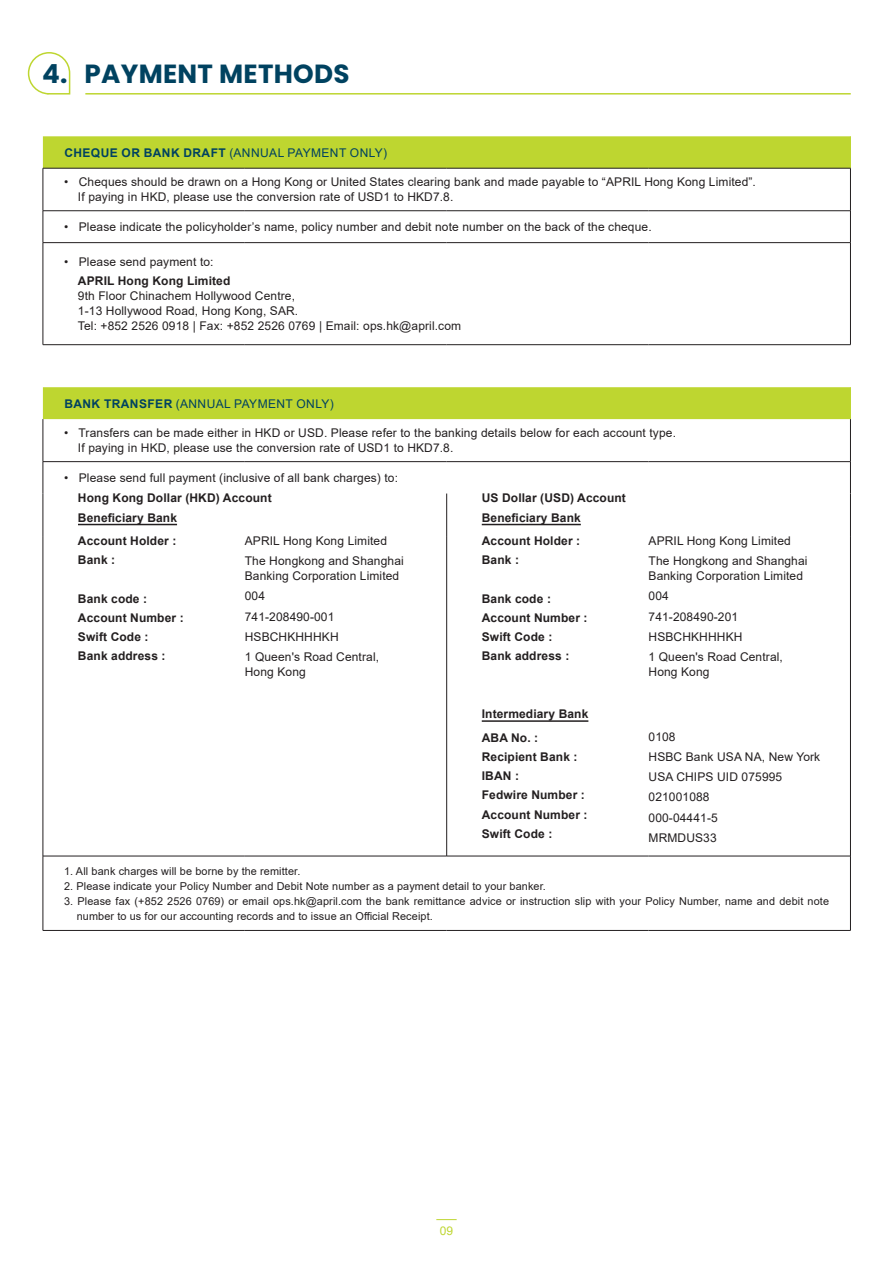
<style>
.page{position:relative;width:893px;height:1263px;background:#fff}
.page>*{position:absolute;margin:0;border:0;box-sizing:border-box;transform-origin:0 0}
.t1{font:700 26.25px "Poppins";letter-spacing:.01em;color:#004260}
.t2{font:12px/15px "Arial";letter-spacing:.01em;color:#231f20}
.t3{font:700 12px "Arial";letter-spacing:.01em;color:#231f20}
.t4{font:12px "Arial";letter-spacing:.035em;color:#004260}
.t5{font:12px "Arial";color:#bed630}
.t6{font:10.8px/15px "Arial";letter-spacing:.01em;color:#231f20}
.s1{font-weight:700}
</style>
<div class="page">
<svg style="left:436px;top:1219px;width:21px;height:1px"></svg>
<div style="left:28px;top:52px;width:42px;height:43px;border:2px solid #bed630;border-radius:20px"></div>
<hr style="left:85px;top:93px;width:766px;height:2px;background:#bed630">
<svg style="left:43px;top:136px;width:807px;height:283px"></svg>
<hr style="left:850px;top:136px;width:1px;height:32px;background:#bed630">
<hr style="left:850px;top:387px;width:1px;height:32px;background:#bed630">
<hr style="left:43px;top:168px;width:202px;height:1px;background:#231f20">
<hr style="left:245px;top:168px;width:202px;height:1px;background:#231f20">
<hr style="left:447px;top:168px;width:202px;height:1px;background:#231f20">
<hr style="left:649px;top:168px;width:201px;height:1px;background:#231f20">
<hr style="left:43px;top:210px;width:202px;height:1px;background:#231f20">
<hr style="left:245px;top:210px;width:202px;height:1px;background:#231f20">
<hr style="left:447px;top:210px;width:202px;height:1px;background:#231f20">
<hr style="left:649px;top:210px;width:201px;height:1px;background:#231f20">
<hr style="left:43px;top:242px;width:202px;height:1px;background:#231f20">
<hr style="left:245px;top:242px;width:202px;height:1px;background:#231f20">
<hr style="left:447px;top:242px;width:202px;height:1px;background:#231f20">
<hr style="left:649px;top:242px;width:201px;height:1px;background:#231f20">
<hr style="left:43px;top:344px;width:202px;height:1px;background:#231f20">
<hr style="left:245px;top:344px;width:202px;height:1px;background:#231f20">
<hr style="left:447px;top:344px;width:202px;height:1px;background:#231f20">
<hr style="left:649px;top:344px;width:201px;height:1px;background:#231f20">
<hr style="left:43px;top:536px;width:1px;height:320px;background:#231f20">
<hr style="left:446px;top:536px;width:1px;height:320px;background:#231f20">
<hr style="left:43px;top:856px;width:1px;height:74px;background:#231f20">
<hr style="left:446px;top:493px;width:1px;height:43px;background:#231f20">
<hr style="left:850px;top:536px;width:1px;height:320px;background:#231f20">
<hr style="left:43px;top:461px;width:202px;height:1px;background:#231f20">
<hr style="left:245px;top:461px;width:202px;height:1px;background:#231f20">
<hr style="left:447px;top:461px;width:202px;height:1px;background:#231f20">
<hr style="left:649px;top:461px;width:201px;height:1px;background:#231f20">
<hr style="left:43px;top:856px;width:202px;height:1px;background:#231f20">
<hr style="left:245px;top:856px;width:202px;height:1px;background:#231f20">
<hr style="left:447px;top:856px;width:202px;height:1px;background:#231f20">
<hr style="left:649px;top:856px;width:201px;height:1px;background:#231f20">
<hr style="left:850px;top:856px;width:1px;height:74px;background:#231f20">
<hr style="left:43px;top:930px;width:202px;height:1px;background:#231f20">
<hr style="left:245px;top:930px;width:202px;height:1px;background:#231f20">
<hr style="left:447px;top:930px;width:202px;height:1px;background:#231f20">
<hr style="left:649px;top:930px;width:201px;height:1px;background:#231f20">
<hr style="left:43px;top:419px;width:1px;height:43px;background:#231f20">
<hr style="left:850px;top:419px;width:1px;height:43px;background:#231f20">
<hr style="left:43px;top:462px;width:1px;height:31px;background:#231f20">
<hr style="left:850px;top:462px;width:1px;height:31px;background:#231f20">
<hr style="left:43px;top:493px;width:1px;height:43px;background:#231f20">
<hr style="left:850px;top:493px;width:1px;height:43px;background:#231f20">
<hr style="left:43px;top:168px;width:1px;height:43px;background:#231f20">
<hr style="left:850px;top:168px;width:1px;height:43px;background:#231f20">
<hr style="left:43px;top:211px;width:1px;height:32px;background:#231f20">
<hr style="left:850px;top:211px;width:1px;height:32px;background:#231f20">
<hr style="left:43px;top:243px;width:1px;height:102px;background:#231f20">
<hr style="left:850px;top:243px;width:1px;height:102px;background:#231f20">
<hr style="left:78px;top:524px;width:99px;height:1px;background:#231f20">
<hr style="left:482px;top:524px;width:99px;height:1px;background:#231f20">
<hr style="left:482px;top:720px;width:106px;height:2px;background:#231f20">
<p class="t1" style="left:42px;top:59px;width:309px">4. PAYMENT METHODS</p>
<p class="t4" style="left:64px;top:144px;width:324px"><span class="s1">CHEQUE OR BANK DRAFT</span> (ANNUAL PAYMENT ONLY)</p>
<p class="t2" style="left:64px;top:175px;width:693px">• Cheques should be drawn on a Hong Kong or United States clearing bank and made payable to “APRIL Hong Kong Limited”.</p>
<p class="t2" style="left:78px;top:190px;width:377px">If paying in HKD, please use the conversion rate of USD1 to HKD7.8.</p>
<p class="t2" style="left:64px;top:219px;width:589px">• Please indicate the policyholder’s name, policy number and debit note number on the back of the cheque.</p>
<p class="t2" style="left:64px;top:254px;width:151px">• Please send payment to:</p>
<p class="t3" style="left:78px;top:272px;width:154px">APRIL Hong Kong Limited</p>
<p class="t2" style="left:78px;top:288px;width:219px">9th Floor Chinachem Hollywood Centre,</p>
<p class="t2" style="left:78px;top:303px;width:222px">1-13 Hollywood Road, Hong Kong, SAR.</p>
<p class="t2" style="left:78px;top:318px;width:385px">Tel: +852 2526 0918 | Fax: +852 2526 0769 | Email: ops.hk@april.com</p>
<p class="t4" style="left:64px;top:395px;width:271px"><span class="s1">BANK TRANSFER</span> (ANNUAL PAYMENT ONLY)</p>
<p class="t2" style="left:64px;top:425px;width:613px">• Transfers can be made either in HKD or USD. Please refer to the banking details below for each account type.</p>
<p class="t2" style="left:78px;top:440px;width:377px">If paying in HKD, please use the conversion rate of USD1 to HKD7.8.</p>
<p class="t2" style="left:64px;top:470px;width:335px">• Please send full payment (inclusive of all bank charges) to:</p>
<p class="t3" style="left:78px;top:490px;width:195px">Hong Kong Dollar (HKD) Account</p>
<p class="t3" style="left:78px;top:509px;width:101px">Beneficiary Bank</p>
<p class="t3" style="left:482px;top:490px;width:146px">US Dollar (USD) Account</p>
<p class="t3" style="left:482px;top:509px;width:101px">Beneficiary Bank</p>
<p class="t3" style="left:78px;top:532px;width:100px">Account Holder :</p>
<p class="t3" style="left:78px;top:551px;width:39px">Bank :</p>
<p class="t3" style="left:78px;top:590px;width:71px">Bank code :</p>
<p class="t3" style="left:78px;top:609px;width:107px">Account Number :</p>
<p class="t3" style="left:78px;top:628px;width:72px">Swift Code :</p>
<p class="t3" style="left:78px;top:648px;width:89px">Bank address :</p>
<p class="t2" style="left:245px;top:533px;width:144px">APRIL Hong Kong Limited</p>
<p class="t2" style="left:245px;top:553px;width:160px">The Hongkong and Shanghai<br>Banking Corporation Limited</p>
<p class="t2" style="left:245px;top:589px;width:22px">004</p>
<p class="t2" style="left:245px;top:609px;width:91px">741-208490-001</p>
<p class="t2" style="left:245px;top:629px;width:95px">HSBCHKHHHKH</p>
<p class="t2" style="left:245px;top:650px;width:136px">1 Queen's Road Central,<br>Hong Kong</p>
<p class="t3" style="left:482px;top:532px;width:100px">Account Holder :</p>
<p class="t3" style="left:482px;top:551px;width:39px">Bank :</p>
<p class="t3" style="left:482px;top:590px;width:71px">Bank code :</p>
<p class="t3" style="left:482px;top:609px;width:107px">Account Number :</p>
<p class="t3" style="left:482px;top:628px;width:72px">Swift Code :</p>
<p class="t3" style="left:482px;top:648px;width:89px">Bank address :</p>
<p class="t3" style="left:482px;top:705px;width:108px">Intermediary Bank</p>
<p class="t3" style="left:482px;top:729px;width:58px">ABA No. :</p>
<p class="t3" style="left:482px;top:748px;width:97px">Recipient Bank :</p>
<p class="t3" style="left:482px;top:767px;width:39px">IBAN :</p>
<p class="t3" style="left:482px;top:787px;width:105px">Fedwire Number :</p>
<p class="t3" style="left:482px;top:806px;width:107px">Account Number :</p>
<p class="t3" style="left:482px;top:825px;width:72px">Swift Code :</p>
<p class="t2" style="left:649px;top:533px;width:144px">APRIL Hong Kong Limited</p>
<p class="t2" style="left:649px;top:553px;width:160px">The Hongkong and Shanghai<br>Banking Corporation Limited</p>
<p class="t2" style="left:649px;top:589px;width:22px">004</p>
<p class="t2" style="left:649px;top:609px;width:91px">741-208490-201</p>
<p class="t2" style="left:649px;top:629px;width:95px">HSBCHKHHHKH</p>
<p class="t2" style="left:649px;top:650px;width:136px">1 Queen's Road Central,<br>Hong Kong</p>
<p class="t2" style="left:649px;top:729px;width:29px">0108</p>
<p class="t2" style="left:649px;top:749px;width:173px">HSBC Bank USA NA, New York</p>
<p class="t2" style="left:649px;top:769px;width:135px">USA CHIPS UID 075995</p>
<p class="t2" style="left:649px;top:790px;width:63px">021001088</p>
<p class="t2" style="left:649px;top:810px;width:71px">000-04441-5</p>
<p class="t2" style="left:649px;top:830px;width:70px">MRMDUS33</p>
<p class="t6" style="left:64px;top:863px;width:238px">1. All bank charges will be borne by the remitter.</p>
<p class="t6" style="left:64px;top:878px;width:483px">2. Please indicate your Policy Number and Debit Note number as a payment detail to your banker.</p>
<p class="t6" style="left:77px;top:893px;width:754px;text-indent:-13px">3. Please fax (+852 2526 0769) or email ops.hk@april.com the bank remittance advice or instruction slip with your Policy Number, name and debit note number to us for our accounting records and to issue an Official Receipt.</p>
<p class="t5" style="left:440px;top:1222px;width:15px">09</p>
</div>
